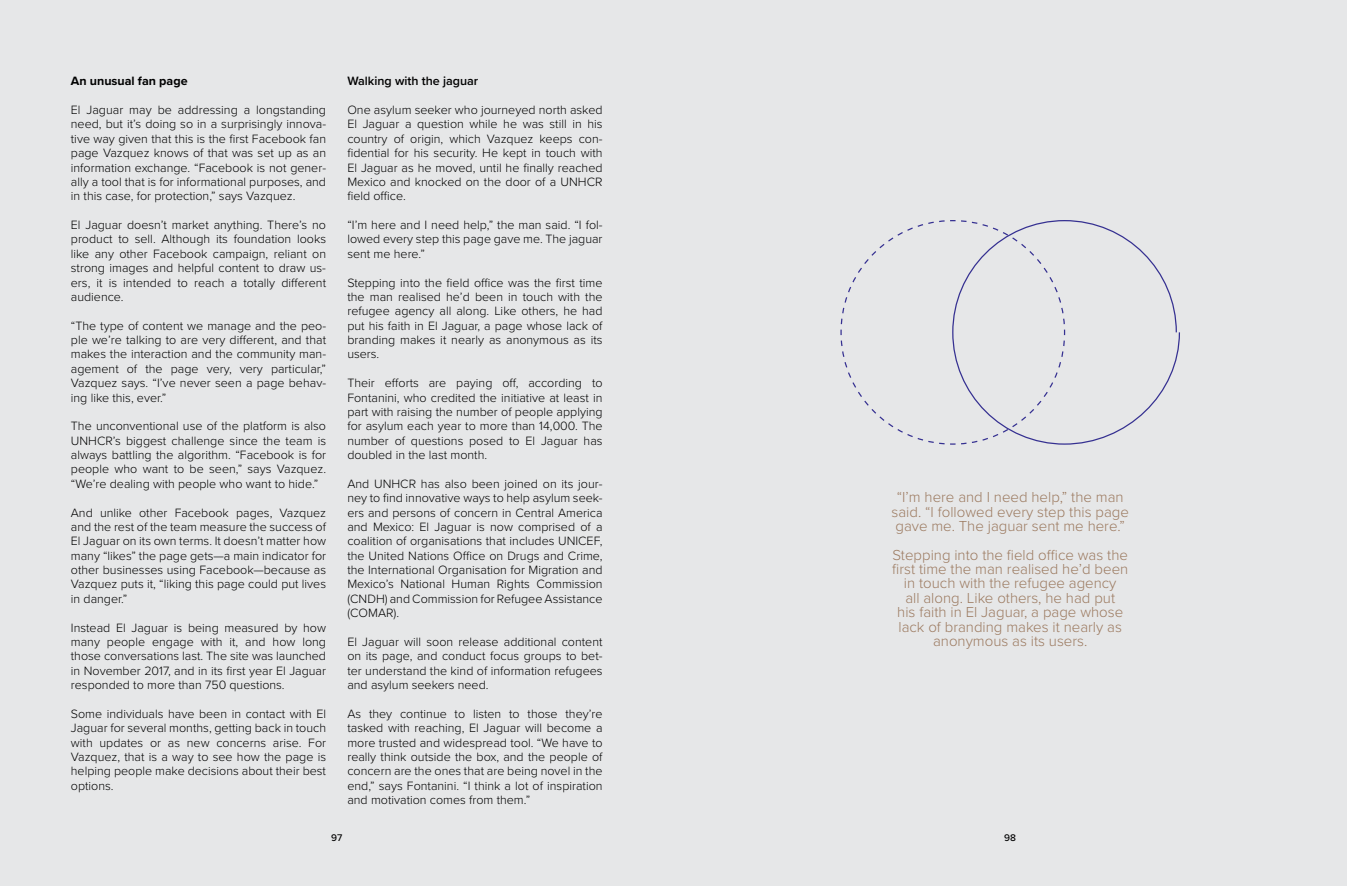
<style>
.page{position:relative;width:1347px;height:886px;background:#fff}
.page>*{position:absolute;margin:0;border:0;box-sizing:border-box;transform-origin:0 0}
.t1{font:300 15px/14.4px "Proxima Nova";color:#9c7a60;text-align:center}
.t2{font:300 12.5px/14.4px "Proxima Nova";color:#000;text-align:justify}
.t3{font:600 12.5px "Proxima Nova";color:#000}
.t4{font:700 12.5px "Proxima Nova";color:#000}
.t5{font:500 10px "Proxima Nova";color:#000}
</style>
<div class="page">
<div style="left:0;top:0;width:1346px;height:886px;background:#e6e7e8"></div>
<svg style="left:840px;top:220px;width:111px;height:225px"></svg>
<svg style="left:951px;top:220px;width:229px;height:225px"></svg>
<p class="t4" style="left:71px;top:72px;width:118px">An unusual fan page</p>
<p class="t2" style="left:71px;top:102px;width:257px">El Jaguar may be addressing a longstanding need, but it’s doing so in a surprisingly innova&shy;tive way given that this is the first Facebook fan page Vazquez knows of that was set up as an information exchange. “Facebook is not gener&shy;ally a tool that is for informational purposes, and in this case, for protection,” says Vazquez.</p>
<p class="t2" style="left:71px;top:217px;width:257px">El Jaguar doesn’t market anything. There’s no product to sell. Although its foundation looks like any other Facebook campaign, reliant on strong images and helpful content to draw us&shy;ers, it is intended to reach a totally different audience.</p>
<p class="t2" style="left:71px;top:318px;width:257px">“The type of content we manage and the peo&shy;ple we’re talking to are very different, and that makes the interaction and the community man&shy;agement of the page very, very particular,” Vazquez says. “I’ve never seen a page behav&shy;ing like this, ever.”</p>
<p class="t2" style="left:71px;top:418px;width:257px">The unconventional use of the platform is also UNHCR’s biggest challenge since the team is always battling the algorithm. “Facebook is for people who want to be seen,” says Vazquez. “We’re dealing with people who want to hide.”</p>
<p class="t2" style="left:71px;top:504px;width:257px">And unlike other Facebook pages, Vazquez and the rest of the team measure the success of El Jaguar on its own terms. It doesn’t matter how many “likes” the page gets—a main indicator for other businesses using Facebook—because as Vazquez puts it, “liking this page could put lives in danger.”</p>
<p class="t2" style="left:71px;top:619px;width:257px">Instead El Jaguar is being measured by how many people engage with it, and how long those conversations last. The site was launched in November 2017, and in its first year El Jaguar responded to more than 750 questions.</p>
<p class="t2" style="left:71px;top:706px;width:257px">Some individuals have been in contact with El Jaguar for several months, getting back in touch with updates or as new concerns arise. For Vazquez, that is a way to see how the page is helping people make decisions about their best options.</p>
<p class="t3" style="left:347px;top:72px;width:132px">Walking with the jaguar</p>
<p class="t2" style="left:347px;top:102px;width:257px">One asylum seeker who journeyed north asked El Jaguar a question while he was still in his country of origin, which Vazquez keeps con&shy;fidential for his security. He kept in touch with El Jaguar as he moved, until he finally reached Mexico and knocked on the door of a UNHCR field office.</p>
<p class="t2" style="left:347px;top:217px;width:257px">“I’m here and I need help,” the man said. “I fol&shy;lowed every step this page gave me. The jaguar sent me here.”</p>
<p class="t2" style="left:347px;top:274px;width:257px">Stepping into the field office was the first time the man realised he’d been in touch with the refugee agency all along. Like others, he had put his faith in El Jaguar, a page whose lack of branding makes it nearly as anonymous as its users.</p>
<p class="t2" style="left:347px;top:375px;width:257px">Their efforts are paying off, according to Fontanini, who credited the initiative at least in part with raising the number of people applying for asylum each year to more than 14,000. The number of questions posed to El Jaguar has doubled in the last month.</p>
<p class="t2" style="left:347px;top:476px;width:257px">And UNHCR has also been joined on its jour&shy;ney to find innovative ways to help asylum seek&shy;ers and persons of concern in Central America and Mexico: El Jaguar is now comprised of a coalition of organisations that includes UNICEF, the United Nations Office on Drugs and Crime, the International Organisation for Migration and Mexico’s National Human Rights Commission (CNDH) and Commission for Refugee Assistance (COMAR).</p>
<p class="t2" style="left:347px;top:634px;width:257px">El Jaguar will soon release additional content on its page, and conduct focus groups to bet&shy;ter understand the kind of information refugees and asylum seekers need.</p>
<p class="t2" style="left:347px;top:706px;width:257px">As they continue to listen to those they’re tasked with reaching, El Jaguar will become a more trusted and widespread tool. “We have to really think outside the box, and the people of concern are the ones that are being novel in the end,” says Fontanini. “I think a lot of inspiration and motivation comes from them.”</p>
<p class="t1" style="left:891px;top:489px;width:239px">“I’m here and I need help,” the man said. “I followed every step this page gave me. The jaguar sent me here.”</p>
<p class="t1" style="left:892px;top:547px;width:237px">Stepping into the field office was the first time the man realised he’d been in touch with the refugee agency<br>all along. Like others, he had put<br>his faith in El Jaguar, a page whose lack of branding makes it nearly as anonymous as its users.</p>
<p class="t5" style="left:331px;top:830px;width:13px">97</p>
<p class="t5" style="left:1004px;top:830px;width:13px">98</p>
</div>
